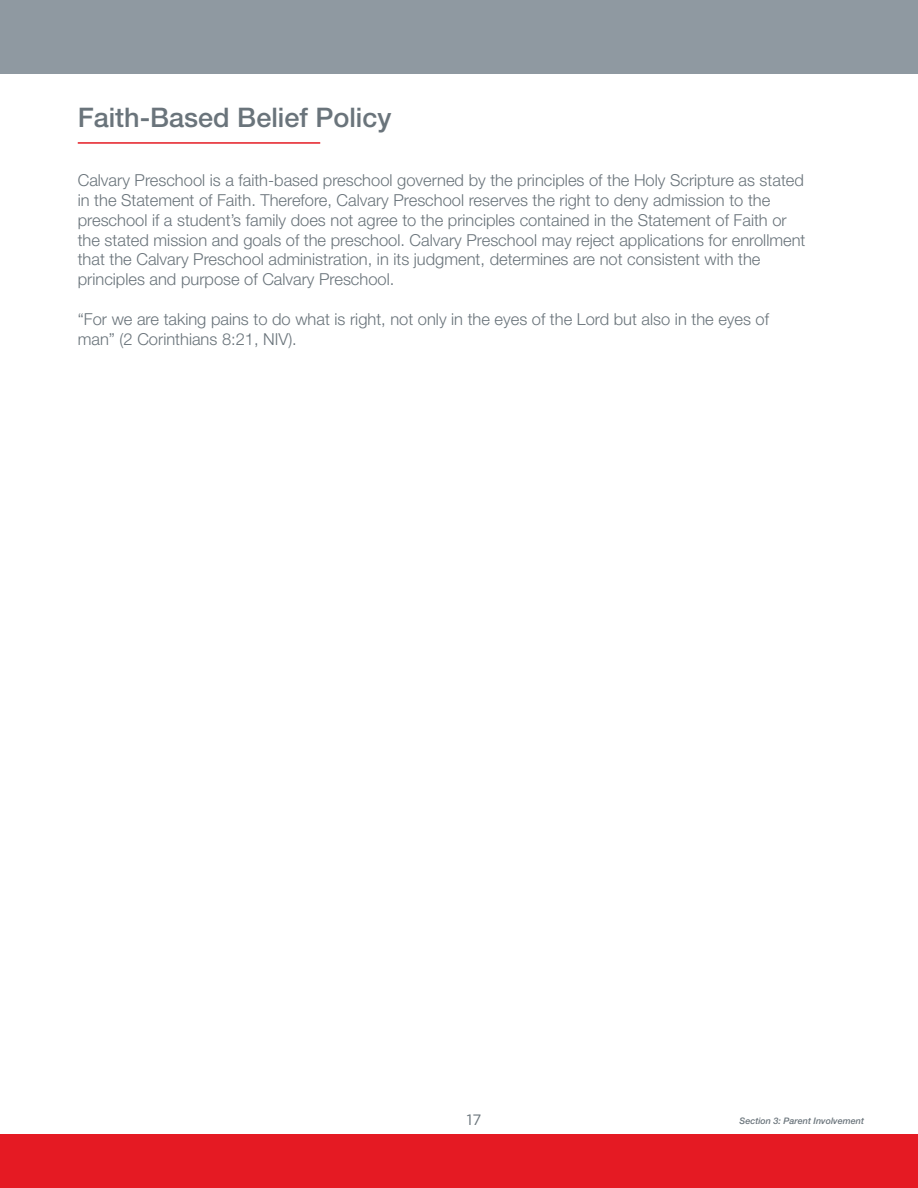
<style>
.page{position:relative;width:918px;height:1188px;background:#fff}
.page>*{position:absolute;margin:0;border:0;box-sizing:border-box;transform-origin:0 0}
.t1{font:500 27px "Helvetica Neue LT Std";color:#6a747b}
.t2{font:300 16.5px/19.8px "Helvetica Neue LT Std";color:#6a747b}
.t3{font:15px "Gotham";color:#6a747b}
.t4{font:italic 500 9px "Helvetica Neue LT Std";color:#6a747b}
</style>
<div class="page">
<div style="left:0;top:1134px;width:918px;height:54px;background:#e51a23"></div>
<div style="left:0;top:0;width:918px;height:74px;background:#8f99a1"></div>
<hr style="left:78px;top:142px;width:242px;height:2px;background:#e51a23">
<h1 class="t1" style="left:78px;top:101px;width:315px">Faith-Based Belief Policy</h1>
<p class="t2" style="left:78px;top:170px;width:729px">Calvary Preschool is a faith-based preschool governed by the principles of the Holy Scripture as stated in the Statement of Faith. Therefore, Calvary Preschool reserves the right to deny admission to the preschool if a student’s family does not agree to the principles contained in the Statement of Faith or the stated mission and goals of the preschool. Calvary Preschool may reject applications for enrollment that the Calvary Preschool administration, in its judgment, determines are not consistent with the principles and purpose of Calvary Preschool.</p>
<p class="t2" style="left:78px;top:309px;width:693px">“For we are taking pains to do what is right, not only in the eyes of the Lord but also in the eyes of man” (2 Corinthians 8:21, NIV).</p>
<p class="t3" style="left:467px;top:1111px;width:16px">17</p>
<p class="t4" style="left:740px;top:1116px;width:126px">Section 3: Parent Involvement</p>
</div>
